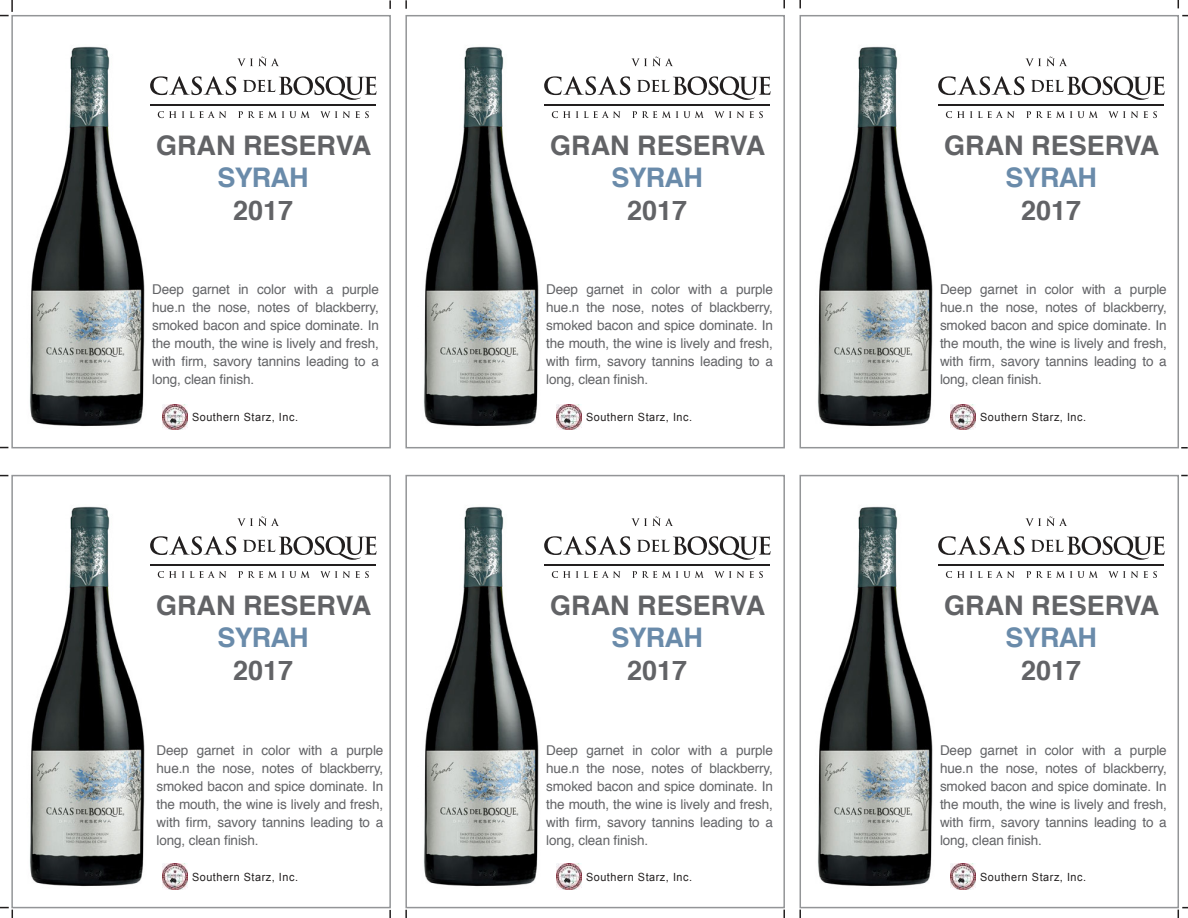
<style>
.page{position:relative;width:1188px;height:918px;background:#fff}
.page>*{position:absolute;margin:0;border:0;box-sizing:border-box;transform-origin:0 0}
.t1{font:700 27px "Helvetica";color:#626366}
.t2{font:700 27px "Helvetica";letter-spacing:-.03em;color:#6a8baa}
.t3{font:13.5px/18px "Helvetica";letter-spacing:-.01em;color:#626366;text-align:justify}
.t4{font:11.25px "Arial";letter-spacing:.05em;color:#221f1f;scale:.96 1}
</style>
<div class="page">
<svg style="left:783px;top:0;width:2px;height:8px"></svg>
<svg style="left:799px;top:0;width:2px;height:8px"></svg>
<svg style="left:389px;top:0;width:2px;height:9px"></svg>
<svg style="left:405px;top:0;width:2px;height:9px"></svg>
<svg style="left:783px;top:910px;width:2px;height:8px"></svg>
<svg style="left:799px;top:910px;width:2px;height:8px"></svg>
<svg style="left:389px;top:910px;width:2px;height:8px"></svg>
<svg style="left:405px;top:910px;width:2px;height:8px"></svg>
<svg style="left:0;top:0;width:13px;height:16px"></svg>
<svg style="left:0;top:907px;width:13px;height:11px"></svg>
<svg style="left:1178px;top:907px;width:10px;height:11px"></svg>
<div style="left:11px;top:15px;width:380px;height:433px;border:2px solid #939597"></div>
<img style="left:29px;top:46px;width:116px;height:381px">
<svg style="left:150px;top:76px;width:86px;height:19px"></svg>
<svg style="left:243px;top:76px;width:133px;height:24px"></svg>
<svg style="left:237px;top:57px;width:42px;height:9px"></svg>
<svg style="left:158px;top:111px;width:68px;height:7px"></svg>
<svg style="left:238px;top:111px;width:72px;height:7px"></svg>
<svg style="left:320px;top:111px;width:49px;height:7px"></svg>
<hr style="left:150px;top:104px;width:226px;height:2px;background:#221f1f">
<img style="left:162px;top:404px;width:25px;height:25px">
<div style="left:405px;top:15px;width:380px;height:433px;border:2px solid #939597"></div>
<img style="left:423px;top:46px;width:116px;height:381px">
<svg style="left:544px;top:76px;width:86px;height:19px"></svg>
<svg style="left:637px;top:76px;width:134px;height:24px"></svg>
<svg style="left:631px;top:57px;width:42px;height:9px"></svg>
<svg style="left:552px;top:111px;width:68px;height:7px"></svg>
<svg style="left:632px;top:111px;width:72px;height:7px"></svg>
<svg style="left:714px;top:111px;width:49px;height:7px"></svg>
<hr style="left:544px;top:104px;width:226px;height:2px;background:#221f1f">
<img style="left:556px;top:404px;width:25px;height:25px">
<div style="left:800px;top:15px;width:379px;height:433px;border:2px solid #939597"></div>
<img style="left:817px;top:46px;width:116px;height:381px">
<svg style="left:938px;top:76px;width:86px;height:19px"></svg>
<svg style="left:1031px;top:76px;width:134px;height:24px"></svg>
<svg style="left:1025px;top:57px;width:42px;height:9px"></svg>
<svg style="left:946px;top:111px;width:68px;height:7px"></svg>
<svg style="left:1026px;top:111px;width:72px;height:7px"></svg>
<svg style="left:1108px;top:111px;width:49px;height:7px"></svg>
<hr style="left:938px;top:104px;width:226px;height:2px;background:#221f1f">
<img style="left:950px;top:404px;width:25px;height:25px">
<div style="left:800px;top:475px;width:379px;height:433px;border:2px solid #939597"></div>
<img style="left:817px;top:506px;width:116px;height:381px">
<svg style="left:938px;top:536px;width:86px;height:19px"></svg>
<svg style="left:1031px;top:536px;width:134px;height:24px"></svg>
<svg style="left:1025px;top:517px;width:42px;height:9px"></svg>
<svg style="left:946px;top:571px;width:68px;height:7px"></svg>
<svg style="left:1026px;top:571px;width:72px;height:7px"></svg>
<svg style="left:1108px;top:571px;width:49px;height:7px"></svg>
<hr style="left:938px;top:564px;width:226px;height:2px;background:#221f1f">
<img style="left:950px;top:864px;width:25px;height:25px">
<div style="left:405px;top:475px;width:380px;height:433px;border:2px solid #939597"></div>
<img style="left:423px;top:506px;width:116px;height:381px">
<svg style="left:544px;top:536px;width:86px;height:19px"></svg>
<svg style="left:637px;top:536px;width:134px;height:24px"></svg>
<svg style="left:631px;top:517px;width:42px;height:9px"></svg>
<svg style="left:552px;top:571px;width:68px;height:7px"></svg>
<svg style="left:632px;top:571px;width:72px;height:7px"></svg>
<svg style="left:714px;top:571px;width:49px;height:7px"></svg>
<hr style="left:544px;top:564px;width:226px;height:2px;background:#221f1f">
<img style="left:556px;top:864px;width:25px;height:25px">
<div style="left:11px;top:475px;width:380px;height:433px;border:2px solid #939597"></div>
<img style="left:29px;top:506px;width:116px;height:381px">
<svg style="left:150px;top:536px;width:86px;height:19px"></svg>
<svg style="left:243px;top:536px;width:133px;height:24px"></svg>
<svg style="left:237px;top:517px;width:42px;height:9px"></svg>
<svg style="left:158px;top:571px;width:68px;height:7px"></svg>
<svg style="left:238px;top:571px;width:72px;height:7px"></svg>
<svg style="left:320px;top:571px;width:49px;height:7px"></svg>
<hr style="left:150px;top:564px;width:226px;height:2px;background:#221f1f">
<img style="left:162px;top:864px;width:25px;height:25px">
<h1 class="t1" style="left:156px;top:130px;width:217px">GRAN RESERVA</h1>
<h1 class="t2" style="left:218px;top:162px;width:93px">SYRAH</h1>
<h1 class="t1" style="left:233px;top:195px;width:62px">2017</h1>
<p class="t3" style="left:152px;top:281px;width:228px">Deep garnet in color with a purple hue.n the nose, notes of blackberry, smoked bacon and spice dominate. In the mouth, the wine is lively and fresh, with firm, savory tannins leading to a long, clean finish.</p>
<p class="t4" style="left:192px;top:413px;width:112px">Southern Starz, Inc.</p>
<h1 class="t1" style="left:156px;top:590px;width:217px">GRAN RESERVA</h1>
<h1 class="t2" style="left:218px;top:622px;width:93px">SYRAH</h1>
<h1 class="t1" style="left:233px;top:655px;width:62px">2017</h1>
<p class="t3" style="left:157px;top:743px;width:228px">Deep garnet in color with a purple hue.n the nose, notes of blackberry, smoked bacon and spice dominate. In the mouth, the wine is lively and fresh, with firm, savory tannins leading to a long, clean finish.</p>
<p class="t4" style="left:192px;top:873px;width:112px">Southern Starz, Inc.</p>
<h1 class="t1" style="left:550px;top:130px;width:217px">GRAN RESERVA</h1>
<h1 class="t2" style="left:612px;top:162px;width:93px">SYRAH</h1>
<h1 class="t1" style="left:627px;top:195px;width:62px">2017</h1>
<h1 class="t1" style="left:944px;top:130px;width:217px">GRAN RESERVA</h1>
<h1 class="t2" style="left:1006px;top:162px;width:93px">SYRAH</h1>
<h1 class="t1" style="left:1021px;top:195px;width:62px">2017</h1>
<p class="t3" style="left:546px;top:281px;width:228px">Deep garnet in color with a purple hue.n the nose, notes of blackberry, smoked bacon and spice dominate. In the mouth, the wine is lively and fresh, with firm, savory tannins leading to a long, clean finish.</p>
<p class="t3" style="left:940px;top:281px;width:228px">Deep garnet in color with a purple hue.n the nose, notes of blackberry, smoked bacon and spice dominate. In the mouth, the wine is lively and fresh, with firm, savory tannins leading to a long, clean finish.</p>
<p class="t4" style="left:586px;top:413px;width:112px">Southern Starz, Inc.</p>
<h1 class="t1" style="left:550px;top:590px;width:217px">GRAN RESERVA</h1>
<h1 class="t2" style="left:612px;top:622px;width:93px">SYRAH</h1>
<h1 class="t1" style="left:627px;top:655px;width:62px">2017</h1>
<p class="t3" style="left:546px;top:743px;width:228px">Deep garnet in color with a purple hue.n the nose, notes of blackberry, smoked bacon and spice dominate. In the mouth, the wine is lively and fresh, with firm, savory tannins leading to a long, clean finish.</p>
<p class="t4" style="left:586px;top:873px;width:112px">Southern Starz, Inc.</p>
<p class="t4" style="left:980px;top:413px;width:112px">Southern Starz, Inc.</p>
<h1 class="t1" style="left:944px;top:590px;width:217px">GRAN RESERVA</h1>
<h1 class="t2" style="left:1006px;top:622px;width:93px">SYRAH</h1>
<h1 class="t1" style="left:1021px;top:655px;width:62px">2017</h1>
<p class="t3" style="left:940px;top:743px;width:228px">Deep garnet in color with a purple hue.n the nose, notes of blackberry, smoked bacon and spice dominate. In the mouth, the wine is lively and fresh, with firm, savory tannins leading to a long, clean finish.</p>
<p class="t4" style="left:980px;top:873px;width:112px">Southern Starz, Inc.</p>
</div>
